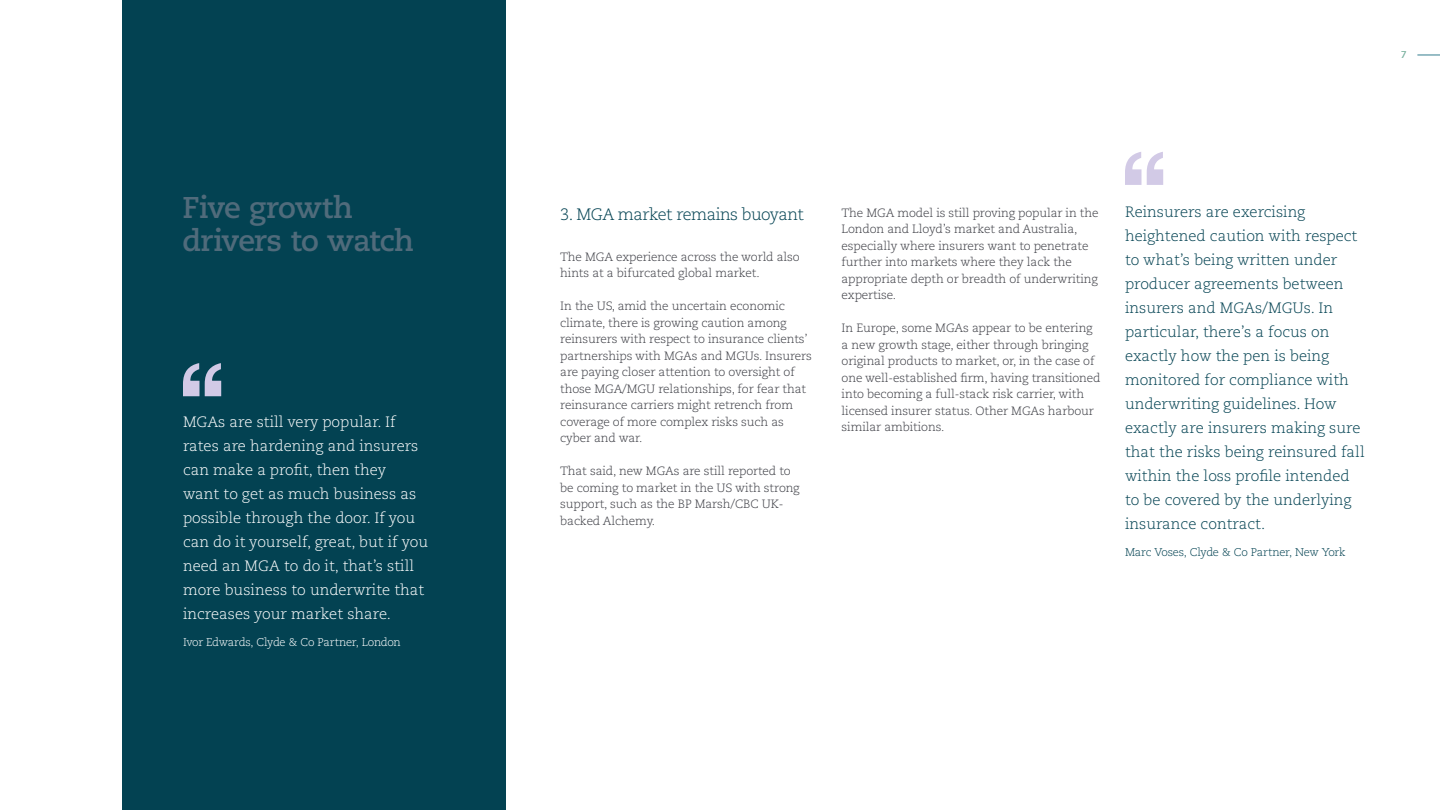
<style>
.page{position:relative;width:1440px;height:810px;background:#fff}
.page>*{position:absolute;margin:0;border:0;box-sizing:border-box;transform-origin:0 0}
.t1{font:700 30px/33px "Caecilia LT Pro 75";letter-spacing:-.025em;color:#506b7b}
.t2{font:300 16.5px "Caecilia LT Pro 45";letter-spacing:-.03em;color:#034252}
.t3{font:300 15px/24px "Caecilia LT Pro 45";color:#034252}
.t4{font:300 15px/24px "Caecilia LT Pro 45";color:#fff}
.t5{font:300 12px/16.5px "Caecilia LT Pro 45";letter-spacing:-.01em;color:#3b3c43}
.t6{font:300 11.25px "Caecilia LT Pro 45";letter-spacing:-.03em;color:#fff}
.t7{font:300 11.25px "Caecilia LT Pro 45";letter-spacing:-.025em;color:#034252}
.t8{font:9.75px "Caecilia LT Pro 55 Roman";color:#8bbfa2}
</style>
<div class="page">
<div style="left:122px;top:0;width:384px;height:810px;background:#034252"></div>
<svg style="left:1418px;top:55px;width:22px;height:1px"></svg>
<svg style="left:183px;top:363px;width:38px;height:33px"></svg>
<svg style="left:1125px;top:152px;width:38px;height:33px"></svg>
<h1 class="t1" style="left:182px;top:190px;width:233px">Five growth drivers to watch</h1>
<p class="t4" style="left:183px;top:410px;width:247px">MGAs are still very popular. If rates are hardening and insurers can make a profit, then they<br>want to get as much business as possible through the door. If you can do it yourself, great, but if you need an MGA to do it, that’s still more business to underwrite that increases your market share.</p>
<p class="t6" style="left:183px;top:635px;width:219px">Ivor Edwards, Clyde &amp; Co Partner, London</p>
<p class="t8" style="left:1401px;top:49px;width:7px">7</p>
<h2 class="t2" style="left:560px;top:204px;width:245px">3. MGA market remains buoyant</h2>
<p class="t5" style="left:560px;top:248px;width:241px">The MGA experience across the world also hints at a bifurcated global market.</p>
<p class="t5" style="left:560px;top:298px;width:253px">In the US, amid the uncertain economic climate, there is growing caution among reinsurers with respect to insurance clients’ partnerships with MGAs and MGUs. Insurers are paying closer attention to oversight of those MGA/MGU relationships, for fear that reinsurance carriers might retrench from coverage of more complex risks such as cyber and war.</p>
<p class="t5" style="left:560px;top:463px;width:241px">That said, new MGAs are still reported to be coming to market in the US with strong support, such as the BP Marsh/CBC UK&shy;backed Alchemy.</p>
<p class="t5" style="left:842px;top:204px;width:258px">The MGA model is still proving popular in the London and Lloyd’s market and Australia, especially where insurers want to penetrate further into markets where they lack the appropriate depth or breadth of underwriting expertise.</p>
<p class="t5" style="left:842px;top:320px;width:260px">In Europe, some MGAs appear to be entering a new growth stage, either through bringing original products to market, or, in the case of one well-established firm, having transitioned into becoming a full-stack risk carrier, with licensed insurer status. Other MGAs harbour similar ambitions.</p>
<p class="t3" style="left:1125px;top:199px;width:241px">Reinsurers are exercising heightened caution with respect to what’s being written under producer agreements between insurers and MGAs/MGUs. In particular, there’s a focus on exactly how the pen is being monitored for compliance with underwriting guidelines. How exactly are insurers making sure that the risks being reinsured fall within the loss profile intended to be covered by the underlying insurance contract.</p>
<p class="t7" style="left:1125px;top:545px;width:222px">Marc Voses, Clyde &amp; Co Partner, New York</p>
</div>
